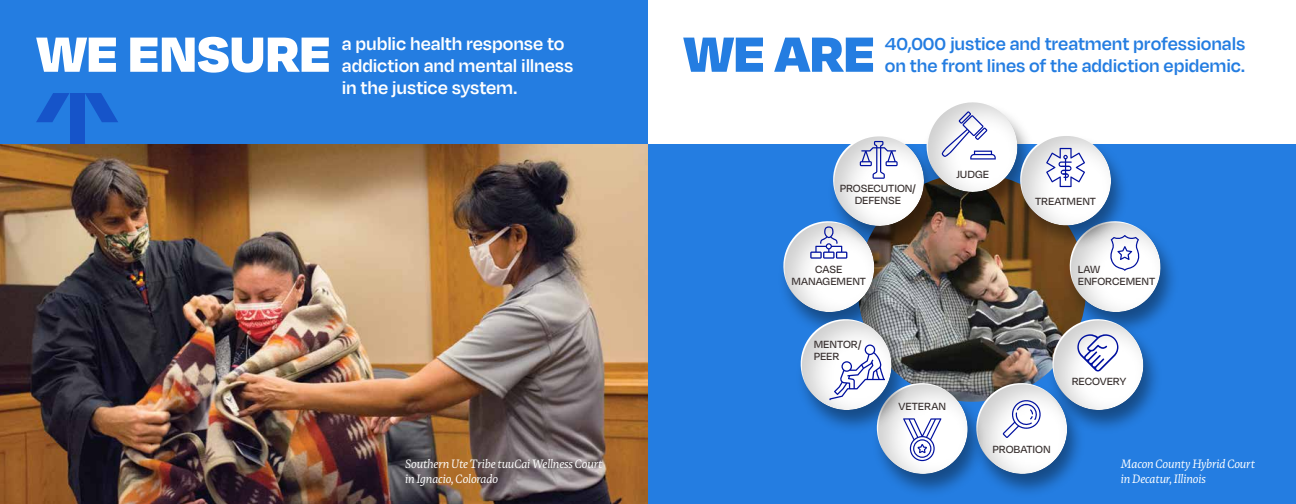
<style>
.page{position:relative;width:1296px;height:504px;background:#fff}
.page>*{position:absolute;margin:0;border:0;box-sizing:border-box;transform-origin:0 0}
.t1{font:900 57px "Degular";letter-spacing:-.005em;color:#fff}
.t2{font:900 57px "Degular";color:#247de1}
.t3{font:600 20px/22px "Degular";letter-spacing:-.005em;color:#247de1}
.t4{font:600 20px/22px "Degular";letter-spacing:-.005em;color:#fff}
.t5{font:500 12px/12px "Degular";letter-spacing:-.01em;color:#372f2e;text-align:center}
.t6{font:italic 12px/15px "Rowan";letter-spacing:-.01em;color:#fff}
</style>
<div class="page">
<div style="left:0;top:0;width:648px;height:168px;background:#247de1"></div>
<img style="left:0;top:144px;width:648px;height:360px">
<div style="left:648px;top:144px;width:648px;height:360px;background:#247de1"></div>
<div style="left:1064px;top:221px;width:116px;height:116px;background:#000;opacity:.4"></div>
<div style="left:971px;top:383px;width:115px;height:116px;background:#000;opacity:.4"></div>
<div style="left:871px;top:383px;width:116px;height:116px;background:#000;opacity:.4"></div>
<img style="left:783px;top:102px;width:383px;height:376px">
<div style="left:70px;top:93px;width:14px;height:51px;background:#1654c9"></div>
<svg style="left:85px;top:93px;width:33px;height:29px"></svg>
<svg style="left:36px;top:93px;width:33px;height:29px"></svg>
<h1 class="t1" style="left:37px;top:17px;width:295px">WE ENSURE</h1>
<h2 class="t4" style="left:342px;top:32px;width:233px">a public health response to addiction and mental illness</h2>
<h2 class="t4" style="left:342px;top:76px;width:177px">in the justice system.</h2>
<p class="t6" style="left:405px;top:457px;width:199px">Southern Ute Tribe tuuCai Wellness Court in Ignacio, Colorado</p>
<h1 class="t2" style="left:684px;top:17px;width:193px">WE ARE</h1>
<h2 class="t3" style="left:885px;top:32px;width:362px">40,000 justice and treatment professionals on the front lines of the addiction epidemic.</h2>
<p class="t5" style="left:840px;top:182px;width:78px">PROSECUTION/<br>DEFENSE</p>
<p class="t5" style="left:956px;top:168px;width:34px">JUDGE</p>
<p class="t5" style="left:1035px;top:195px;width:62px">TREATMENT</p>
<p class="t5" style="left:792px;top:262px;width:76px">CASE<br>MANAGEMENT</p>
<p class="t5" style="left:814px;top:338px;width:49px;text-align:left">MENTOR/<br>PEER</p>
<p class="t5" style="left:899px;top:400px;width:49px">VETERAN</p>
<p class="t5" style="left:1078px;top:262px;width:79px;text-align:left">LAW<br>ENFORCEMENT</p>
<p class="t5" style="left:1072px;top:375px;width:56px">RECOVERY</p>
<p class="t5" style="left:993px;top:443px;width:60px">PROBATION</p>
<p class="t6" style="left:1121px;top:457px;width:135px">Macon County Hybrid Court in Decatur, Illinois</p>
</div>
